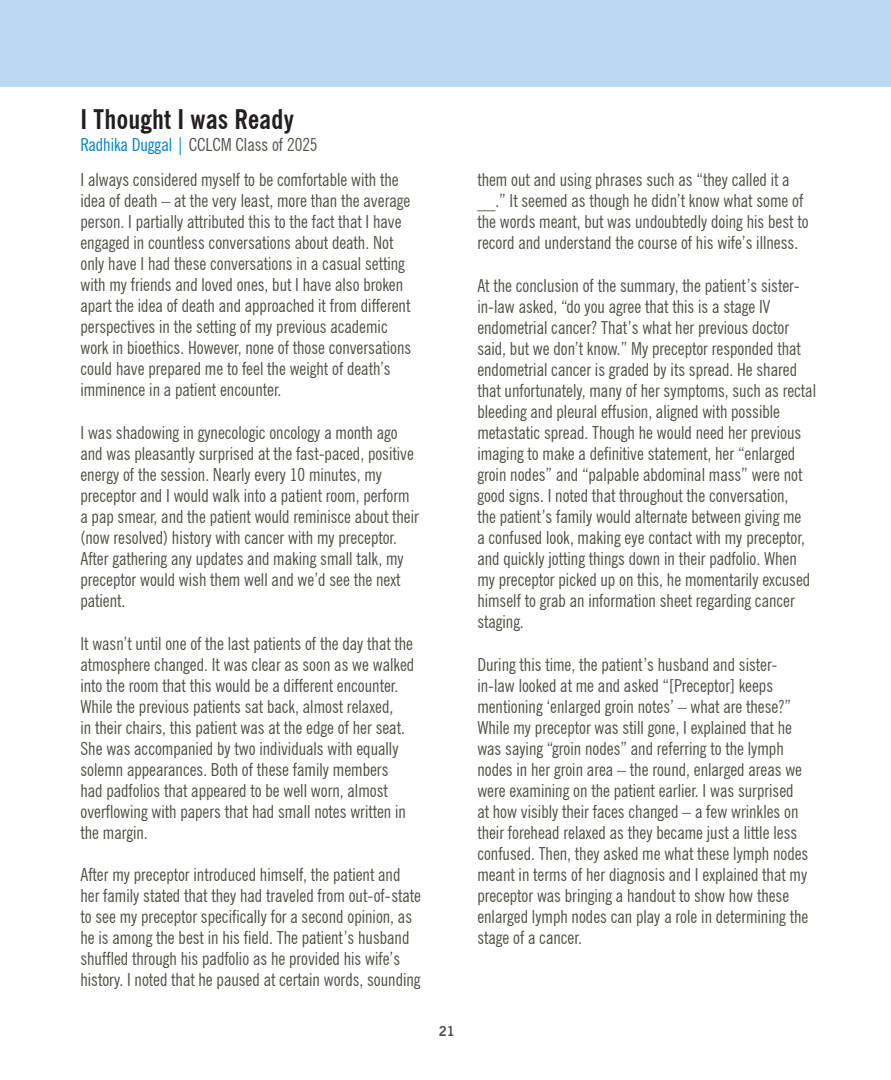
<style>
.page{position:relative;width:891px;height:1080px;background:#fff}
.page>*{position:absolute;margin:0;border:0;box-sizing:border-box;transform-origin:0 0}
.class{font:700 condensed 27px "News Gothic BT";letter-spacing:.01em;color:#231f20}
.class-2{font:condensed 18px/21px "News Gothic BT";color:#535249}
.t1{font:700 13.5px "News Gothic BT";color:#535249}
.s1{color:#0082c8}
</style>
<div class="page">
<div style="left:0;top:0;width:891px;height:86px;background:#bad8ef"></div>
<p class="class" style="left:80px;top:102px;width:215px">I Thought I was Ready</p>
<p class="class-2" style="left:80px;top:134px;width:239px"><span class="s1">Radhika Duggal |</span> CCLCM Class of 2025</p>
<p class="class-2" style="left:80px;top:169px;width:332px">I always considered myself to be comfortable with the idea of death – at the very least, more than the average person. I partially attributed this to the fact that I have engaged in countless conversations about death. Not only have I had these conversations in a casual setting with my friends and loved ones, but I have also broken apart the idea of death and approached it from different perspectives in the setting of my previous academic work in bioethics. However, none of those conversations could have prepared me to feel the weight of death’s imminence in a patient encounter.</p>
<p class="class-2" style="left:80px;top:422px;width:340px">I was shadowing in gynecologic oncology a month ago and was pleasantly surprised at the fast-paced, positive energy of the session. Nearly every 10 minutes, my preceptor and I would walk into a patient room, perform a pap smear, and the patient would reminisce about their (now resolved) history with cancer with my preceptor.<br>After gathering any updates and making small talk, my preceptor would wish them well and we’d see the next patient.</p>
<p class="class-2" style="left:80px;top:633px;width:335px">It wasn’t until one of the last patients of the day that the atmosphere changed. It was clear as soon as we walked into the room that this would be a different encounter.<br>While the previous patients sat back, almost relaxed,<br>in their chairs, this patient was at the edge of her seat.<br>She was accompanied by two individuals with equally solemn appearances. Both of these family members had padfolios that appeared to be well worn, almost overflowing with papers that had small notes written in the margin.</p>
<p class="class-2" style="left:80px;top:864px;width:342px">After my preceptor introduced himself, the patient and her family stated that they had traveled from out-of-state to see my preceptor specifically for a second opinion, as he is among the best in his field. The patient’s husband shuffled through his padfolio as he provided his wife’s history. I noted that he paused at certain words, sounding</p>
<p class="t1" style="left:439px;top:1023px;width:18px">21</p>
<p class="class-2" style="left:477px;top:169px;width:333px">them out and using phrases such as “they called it a __.” It seemed as though he didn’t know what some of the words meant, but was undoubtedly doing his best to record and understand the course of his wife’s illness.</p>
<p class="class-2" style="left:477px;top:275px;width:340px">At the conclusion of the summary, the patient’s sister&shy;in-law asked, “do you agree that this is a stage IV endometrial cancer? That’s what her previous doctor said, but we don’t know.” My preceptor responded that endometrial cancer is graded by its spread. He shared that unfortunately, many of her symptoms, such as rectal bleeding and pleural effusion, aligned with possible metastatic spread. Though he would need her previous imaging to make a definitive statement, her “enlarged groin nodes” and “palpable abdominal mass” were not good signs. I noted that throughout the conversation,<br>the patient’s family would alternate between giving me<br>a confused look, making eye contact with my preceptor, and quickly jotting things down in their padfolio. When my preceptor picked up on this, he momentarily excused himself to grab an information sheet regarding cancer staging.</p>
<p class="class-2" style="left:477px;top:654px;width:333px">During this time, the patient’s husband and sister&shy;in-law looked at me and asked “[Preceptor] keeps mentioning ‘enlarged groin notes’ – what are these?” While my preceptor was still gone, I explained that he was saying “groin nodes” and referring to the lymph nodes in her groin area – the round, enlarged areas we were examining on the patient earlier. I was surprised at how visibly their faces changed – a few wrinkles on their forehead relaxed as they became just a little less confused. Then, they asked me what these lymph nodes meant in terms of her diagnosis and I explained that my preceptor was bringing a handout to show how these enlarged lymph nodes can play a role in determining the stage of a cancer.</p>
</div>
